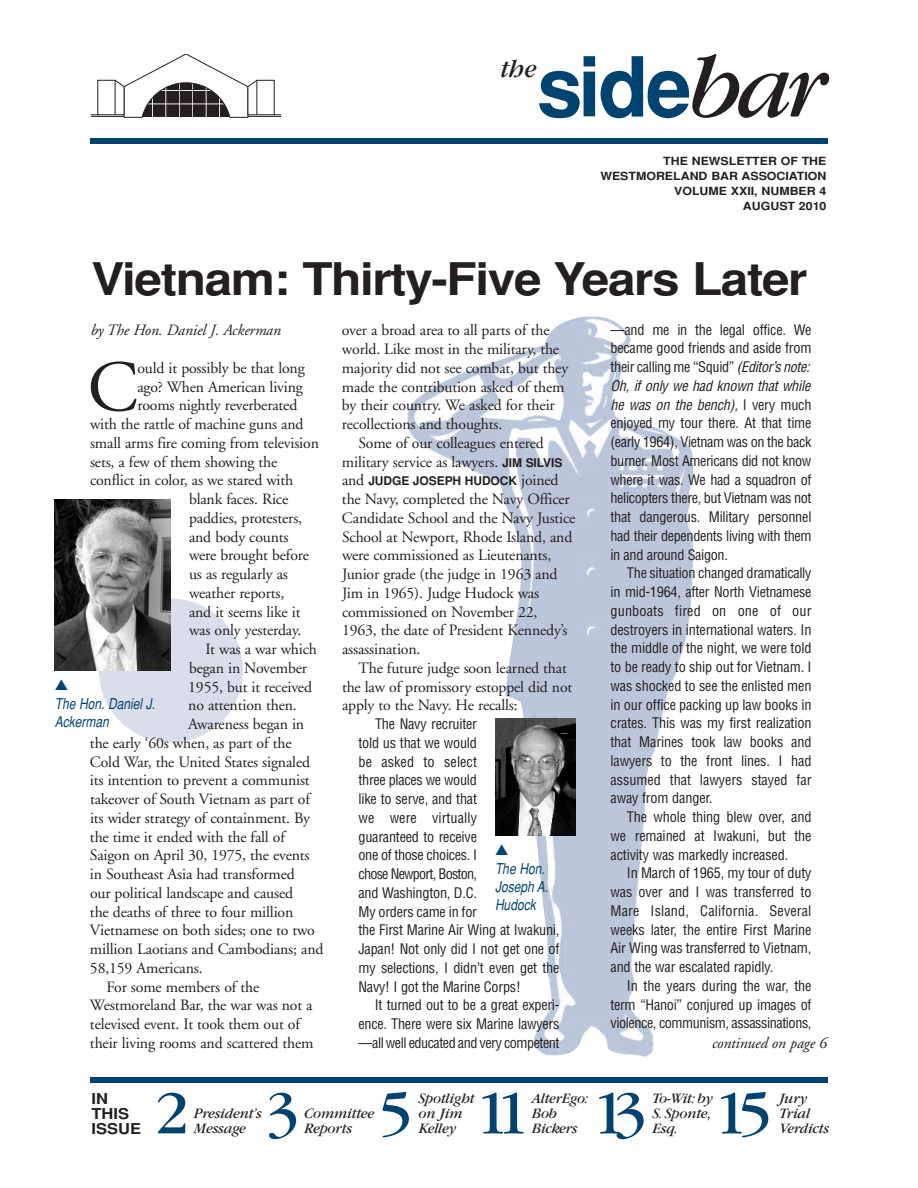
<style>
.page{position:relative;width:918px;height:1188px;background:#fff}
.page>*{position:absolute;margin:0;border:0;box-sizing:border-box;transform-origin:0 0}
.t1{font:700 82.5px "Helvetica";color:#004270}
.t2{font:72.3px "Adobe Garamond";color:#231f20}
.t3{font:64.5px "Garamond";color:#004270}
.t4{font:700 45px "Helvetica";letter-spacing:-.03em;color:#231f20;scale:1.1 1}
.t5{font:italic 27px "Garamond";color:#231f20}
.t6{font:15.75px/18.8px "Adobe Garamond";letter-spacing:-.01em;color:#231f20}
.t7{font:italic 15.75px "Adobe Garamond";letter-spacing:-.01em;color:#231f20}
.t8{font:italic 15px/15px "Garamond";letter-spacing:-.01em;color:#231f20}
.t9{font:italic 15px/18px "Helvetica";color:#004270;scale:.8 1}
.t10{font:700 15px/15px "Helvetica";color:#231f20;scale:1.1 1}
.t11{font:condensed 14.25px/18.8px "Helvetica";letter-spacing:-.015em;color:#231f20;text-align:justify}
.t12{font:700 12px "Helvetica";letter-spacing:-.005em;color:#231f20}
.t13{font:700 11.25px/15px "Helvetica";color:#231f20;text-align:right;scale:1.1 1}
.s1{font-family:"Garamond";font-weight:400;font-style:italic;font-size:96px;color:#231f20}
.s2{font-style:italic}
.s3{font-family:"Helvetica";font-weight:700;font-size:12px}
.s4{font-family:"Adobe Garamond";font-weight:400;font-size:15.75px}
</style>
<div class="page">
<img style="left:408px;top:317px;width:285px;height:740px">
<div style="left:99px;top:598px;width:144px;height:144px;background:#dadeea;border-radius:50%"></div>
<div style="left:90px;top:138px;width:738px;height:6px;background:#004270"></div>
<svg style="left:91px;top:54px;width:190px;height:64px"></svg>
<hr style="left:115px;top:80px;width:1px;height:35px;background:#231f20">
<div style="left:90px;top:1077px;width:738px;height:6px;background:#004270"></div>
<img style="left:54px;top:499px;width:117px;height:171px">
<img style="left:495px;top:718px;width:81px;height:118px">
<svg style="left:496px;top:844px;width:12px;height:11px"></svg>
<h3 class="t5" style="left:501px;top:60px;width:38px">the</h3>
<h1 class="t1" style="left:537px;top:40px;width:291px">side<span class="s1">bar</span></h1>
<p class="t13" style="left:600px;top:154px;width:207px">THE NEWSLETTER OF THE<br>WESTMORELAND BAR ASSOCIATION<br>VOLUME XXII, NUMBER 4<br>AUGUST 2010</p>
<h3 class="t4" style="left:92px;top:253px;width:652px">Vietnam: Thirty-Five Years Later</h3>
<p class="t7" style="left:90px;top:324px;width:192px">by The Hon. Daniel J. Ackerman</p>
<h2 class="t2" style="left:88px;top:359px;width:52px">C</h2>
<p class="t6" style="left:137px;top:360px;width:169px">ould it possibly be that long</p>
<p class="t11" style="left:610px;top:320px;width:203px;text-align:left">—and me in the legal office. We became good friends and aside from their calling me “Squid” <span class="s2">(Editor’s note:<br>Oh, if only we had known that while he was on the bench),</span> I very much enjoyed my tour there. At that time (early 1964), Vietnam was on the back burner. Most Americans did not know where it was. We had a squadron of helicopters there, but Vietnam was not that dangerous. Military personnel had their dependents living with them in and around Saigon.</p>
<p class="t11" style="left:610px;top:564px;width:203px;text-indent:17px">The situation changed dramatically in mid-1964, after North Vietnamese gunboats fired on one of our destroyers in international waters. In the middle of the night, we were told to be ready to ship out for Vietnam. I was shocked to see the enlisted men in our office packing up law books in crates. This was my first realization that Marines took law books and lawyers to the front lines. I had assumed that lawyers stayed far away from danger.</p>
<p class="t11" style="left:610px;top:808px;width:203px;text-indent:17px">The whole thing blew over, and we remained at Iwakuni, but the activity was markedly increased.</p>
<p class="t11" style="left:610px;top:864px;width:203px;text-indent:16px">In March of 1965, my tour of duty was over and I was transferred to Mare Island, California. Several weeks later, the entire First Marine Air Wing was transferred to Vietnam, and the war escalated rapidly.</p>
<p class="t11" style="left:610px;top:977px;width:203px;text-indent:17px">In the years during the war, the term “Hanoi” conjured up images of violence, communism, assassinations,</p>
<p class="t7" style="left:711px;top:1037px;width:116px">continued on page 6</p>
<p class="t6" style="left:342px;top:322px;width:209px">over a broad area to all parts of the</p>
<p class="t6" style="left:342px;top:341px;width:219px">world. Like most in the military, the</p>
<p class="t6" style="left:342px;top:360px;width:228px">majority did not see combat, but they</p>
<p class="t6" style="left:342px;top:379px;width:224px">made the contribution asked of them</p>
<p class="t6" style="left:342px;top:397px;width:214px">by their country. We asked for their</p>
<p class="t6" style="left:342px;top:416px;width:162px">recollections and thoughts.</p>
<p class="t6" style="left:358px;top:435px;width:187px">Some of our colleagues entered</p>
<p class="t6" style="left:342px;top:454px;width:222px">military service as lawyers. <span class="s3">JIM SILVIS</span></p>
<p class="t12" style="left:342px;top:474px;width:218px"><span class="s4">and</span> JUDGE JOSEPH HUDOCK <span class="s4">joined</span></p>
<p class="t6" style="left:342px;top:491px;width:235px">the Navy, completed the Navy Officer<br>Candidate School and the Navy Justice<br>School at Newport, Rhode Island, and were commissioned as Lieutenants,<br>Junior grade (the judge in 1963 and<br>Jim in 1965). Judge Hudock was commissioned on November 22,<br>1963, the date of President Kennedy’s assassination.</p>
<p class="t6" style="left:342px;top:660px;width:232px;text-indent:16px">The future judge soon learned that the law of promissory estoppel did not apply to the Navy. He recalls:</p>
<p class="t11" style="left:358px;top:715px;width:203px;text-align:left;text-indent:17px">The Navy recruiter<br>told us that we would<br>be asked to select<br>three places we would<br>like to serve, and that<br>we were virtually<br>guaranteed to receive<br>one of those choices. I<br>chose Newport, Boston,<br>and Washington, D.C.<br>My orders came in for<br>the First Marine Air Wing at Iwakuni,<br>Japan! Not only did I not get one of my selections, I didn’t even get the<br>Navy! I got the Marine Corps!</p>
<p class="t11" style="left:358px;top:996px;width:203px;text-indent:17px">It turned out to be a great experi&shy;ence. There were six Marine lawyers —all well educated and very competent</p>
<p class="t6" style="left:137px;top:379px;width:167px">ago? When American living</p>
<p class="t6" style="left:137px;top:397px;width:161px">rooms nightly reverberated</p>
<p class="t6" style="left:90px;top:416px;width:215px">with the rattle of machine guns and</p>
<p class="t6" style="left:90px;top:435px;width:230px">small arms fire coming from television</p>
<p class="t6" style="left:90px;top:454px;width:189px">sets, a few of them showing the</p>
<p class="t6" style="left:90px;top:472px;width:205px">conflict in color, as we stared with</p>
<p class="t6" style="left:189px;top:491px;width:101px">blank faces. Rice</p>
<p class="t6" style="left:189px;top:510px;width:115px">paddies, protesters,</p>
<p class="t6" style="left:189px;top:529px;width:101px">and body counts</p>
<p class="t6" style="left:189px;top:547px;width:122px">were brought before</p>
<p class="t6" style="left:189px;top:566px;width:101px">us as regularly as</p>
<p class="t6" style="left:189px;top:585px;width:97px">weather reports,</p>
<p class="t6" style="left:189px;top:604px;width:113px">and it seems like it</p>
<p class="t6" style="left:189px;top:622px;width:114px">was only yesterday.</p>
<p class="t6" style="left:206px;top:641px;width:113px">It was a war which</p>
<p class="t6" style="left:189px;top:660px;width:120px">began in November</p>
<p class="t6" style="left:188px;top:679px;width:125px">1955, but it received</p>
<p class="t6" style="left:188px;top:697px;width:110px">no attention then.</p>
<p class="t6" style="left:188px;top:716px;width:117px">Awareness began in</p>
<p class="t6" style="left:90px;top:735px;width:203px">the early ‘60s when, as part of the</p>
<p class="t6" style="left:90px;top:754px;width:222px">Cold War, the United States signaled</p>
<p class="t6" style="left:90px;top:772px;width:221px">its intention to prevent a communist</p>
<p class="t6" style="left:90px;top:791px;width:222px">takeover of South Vietnam as part of</p>
<p class="t6" style="left:90px;top:810px;width:222px">its wider strategy of containment. By</p>
<p class="t6" style="left:90px;top:829px;width:196px">the time it ended with the fall of</p>
<p class="t6" style="left:90px;top:847px;width:221px">Saigon on April 30, 1975, the events</p>
<p class="t6" style="left:90px;top:866px;width:206px">in Southeast Asia had transformed</p>
<p class="t6" style="left:90px;top:885px;width:205px">our political landscape and caused</p>
<p class="t6" style="left:90px;top:904px;width:205px">the deaths of three to four million</p>
<p class="t6" style="left:90px;top:922px;width:226px">Vietnamese on both sides; one to two</p>
<p class="t6" style="left:90px;top:941px;width:235px">million Laotians and Cambodians; and</p>
<p class="t6" style="left:90px;top:960px;width:114px">58,159 Americans.</p>
<p class="t6" style="left:106px;top:979px;width:154px">For some members of the</p>
<p class="t6" style="left:90px;top:997px;width:224px">Westmoreland Bar, the war was not a</p>
<p class="t6" style="left:90px;top:1016px;width:211px">televised event. It took them out of</p>
<p class="t6" style="left:90px;top:1035px;width:225px">their living rooms and scattered them</p>
<p class="t9" style="left:55px;top:695px;width:127px">The Hon. Daniel J.<br>Ackerman</p>
<p class="t9" style="left:495px;top:860px;width:68px">The Hon.<br>Joseph A.<br>Hudock</p>
<p class="t10" style="left:92px;top:1092px;width:47px">IN<br>THIS<br>ISSUE</p>
<h3 class="t3" style="left:155px;top:1091px;width:36px">2</h3>
<h3 class="t3" style="left:379px;top:1091px;width:36px">5</h3>
<p class="t8" style="left:418px;top:1093px;width:58px">Spotlight on Jim<br>Kelley</p>
<h3 class="t3" style="left:475px;top:1091px;width:56px">11</h3>
<p class="t8" style="left:532px;top:1093px;width:58px">AlterEgo:<br>Bob<br>Bickers</p>
<h3 class="t3" style="left:592px;top:1091px;width:57px">13</h3>
<p class="t8" style="left:652px;top:1093px;width:62px">To-Wit: by<br>S. Sponte,</p>
<h3 class="t3" style="left:266px;top:1091px;width:36px">3</h3>
<p class="t8" style="left:194px;top:1108px;width:70px">President’s<br>Message</p>
<p class="t8" style="left:304px;top:1108px;width:72px">Committee<br>Reports</p>
<p class="t8" style="left:652px;top:1123px;width:27px">Esq.</p>
<h3 class="t3" style="left:714px;top:1091px;width:60px">15</h3>
<p class="t8" style="left:779px;top:1093px;width:51px">Jury<br>Trial<br>Verdicts</p>
</div>
